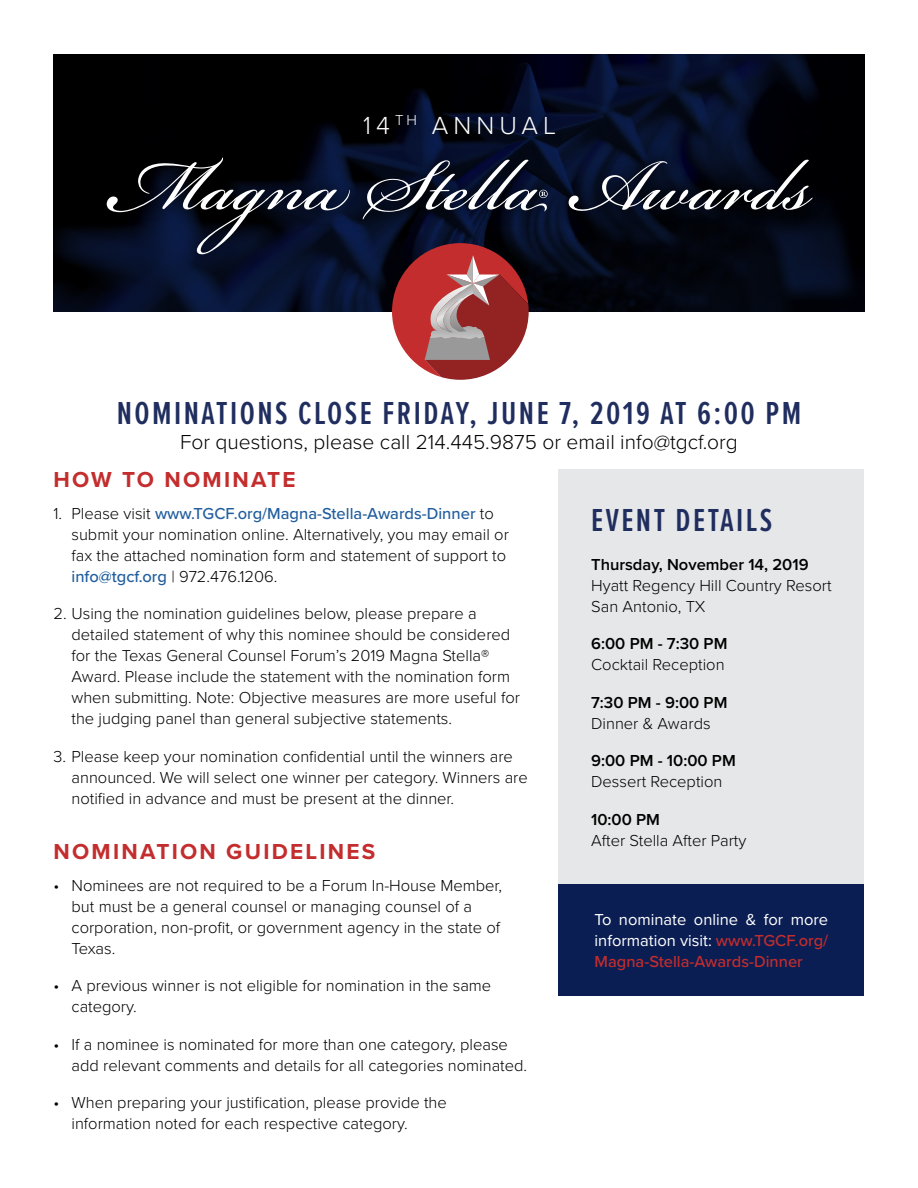
<style>
.page{position:relative;width:918px;height:1188px;background:#fff}
.page>*{position:absolute;margin:0;border:0;box-sizing:border-box;transform-origin:0 0}
.t1{font:600 33px "Proxima Nova Ex Cn";letter-spacing:.075em;color:#202e5f}
.t2{font:300 25.65px "Proxima Nova";letter-spacing:.2em;color:#fff}
.t3{font:700 22.5px "Proxima Nova";letter-spacing:.1em;color:#c42d2d}
.t4{font:300 21px "Proxima Nova";color:#000}
.t5{font:300 16.5px/21px "Proxima Nova";color:#000}
.t6{font:16.5px/21px "Proxima Nova";color:#fff;text-align:justify}
.t7{font:600 16.5px "Proxima Nova";color:#000}
.s1{font-weight:500;color:#215e9e}
.s2{font-weight:500;color:#c42d2d}
</style>
<div class="page">
<div style="left:559px;top:884px;width:305px;height:112px;background:#0b1e53"></div>
<div style="left:559px;top:470px;width:305px;height:414px;background:#e6e7e8"></div>
<svg style="left:53px;top:54px;width:812px;height:258px;background:#020612"></svg>
<img style="left:83px;top:81px;width:753px;height:196px">
<svg style="left:107px;top:158px;width:243px;height:96px;background:#1d2332"></svg>
<svg style="left:569px;top:160px;width:244px;height:51px;background:#2d3240"></svg>
<svg style="left:363px;top:160px;width:185px;height:59px;background:#313749"></svg>
<svg style="left:392px;top:243px;width:137px;height:137px;background:#a55657"></svg>
<h2 class="t2" style="left:363px;top:106px;width:195px">14 <sup>TH</sup> ANNUAL</h2>
<h1 class="t1" style="left:117px;top:389px;width:686px">NOMINATIONS CLOSE FRIDAY, JUNE 7, 2019 AT 6:00 PM</h1>
<p class="t4" style="left:180px;top:426px;width:559px">For questions, please call 214.445.9875 or email info@tgcf.org</p>
<h3 class="t3" style="left:54px;top:463px;width:244px">HOW TO NOMINATE</h3>
<p class="t5" style="left:72px;top:502px;width:439px;text-indent:-18px">1. Please visit <span class="s1">www.TGCF.org/Magna-Stella-Awards-Dinner</span> to submit your nomination online. Alternatively, you may email or fax the attached nomination form and statement of support to <span class="s1">info@tgcf.org</span> | 972.476.1206.</p>
<p class="t5" style="left:72px;top:603px;width:450px;text-indent:-18px">2. Using the nomination guidelines below, please prepare a detailed statement of why this nominee should be considered for the Texas General Counsel Forum’s 2019 Magna Stella® Award. Please include the statement with the nomination form when submitting. Note: Objective measures are more useful for the judging panel than general subjective statements.</p>
<p class="t5" style="left:72px;top:745px;width:458px;text-indent:-18px">3. Please keep your nomination confidential until the winners are announced. We will select one winner per category. Winners are notified in advance and must be present at the dinner.</p>
<h3 class="t3" style="left:54px;top:835px;width:323px">NOMINATION GUIDELINES</h3>
<p class="t5" style="left:72px;top:874px;width:432px;text-indent:-18px">• Nominees are not required to be a Forum In-House Member, but must be a general counsel or managing counsel of a corporation, non-profit, or government agency in the state of Texas.</p>
<p class="t5" style="left:72px;top:975px;width:421px;text-indent:-18px">• A previous winner is not eligible for nomination in the same category.</p>
<p class="t5" style="left:72px;top:1033px;width:457px;text-indent:-18px">• If a nominee is nominated for more than one category, please add relevant comments and details for all categories nominated.</p>
<p class="t5" style="left:72px;top:1092px;width:377px;text-indent:-18px">• When preparing your justification, please provide the information noted for each respective category.</p>
<h1 class="t1" style="left:591px;top:496px;width:183px">EVENT DETAILS</h1>
<p class="t7" style="left:591px;top:552px;width:219px">Thursday, November 14, 2019</p>
<p class="t5" style="left:591px;top:574px;width:242px">Hyatt Regency Hill Country Resort<br>San Antonio, TX</p>
<p class="t7" style="left:591px;top:631px;width:138px">6:00 PM - 7:30 PM</p>
<p class="t5" style="left:591px;top:653px;width:135px">Cocktail Reception</p>
<p class="t7" style="left:591px;top:690px;width:138px">7:30 PM - 9:00 PM</p>
<p class="t5" style="left:591px;top:712px;width:121px">Dinner &amp; Awards</p>
<p class="t7" style="left:591px;top:748px;width:146px">9:00 PM - 10:00 PM</p>
<p class="t5" style="left:591px;top:770px;width:133px">Dessert Reception</p>
<p class="t7" style="left:591px;top:807px;width:70px">10:00 PM</p>
<p class="t5" style="left:591px;top:829px;width:157px">After Stella After Party</p>
<p class="t6" style="left:595px;top:908px;width:235px">To nominate online &amp; for more information visit: <span class="s2">www.TGCF.org/ Magna-Stella-Awards-Dinner</span></p>
</div>
